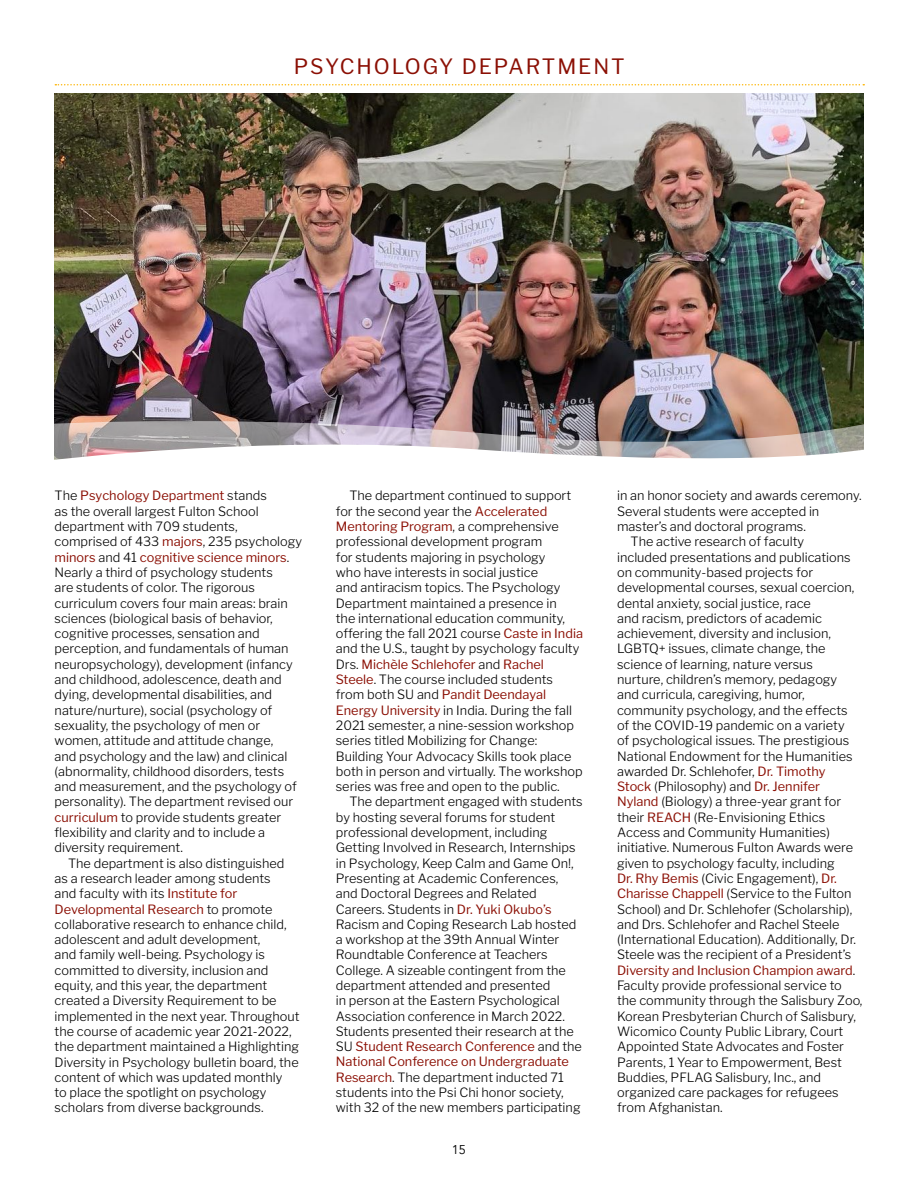
<style>
.page{position:relative;width:918px;height:1188px;background:#fff}
.page>*{position:absolute;margin:0;border:0;box-sizing:border-box;transform-origin:0 0}
.Page_Header{font:21px "Libre Franklin";letter-spacing:.09em;color:#8b0f04}
.t1{font:300 12.75px/15.3px "Libre Franklin";color:#000}
.t2{font:12.75px "Avenir";color:#000}
.s1{font-weight:400;color:#8b0f04}
</style>
<div class="page">
<img style="left:54px;top:93px;width:810px;height:328px">
<img style="left:54px;top:421px;width:810px;height:13px">
<svg style="left:54px;top:434px;width:810px;height:26px"></svg>
<svg style="left:55px;top:84px;width:809px;height:2px"></svg>
<p class="Page_Header" style="left:294px;top:54px;width:333px">PSYCHOLOGY DEPARTMENT</p>
<p class="t1" style="left:55px;top:488px;width:249px">The <span class="s1">Psychology Department</span> stands<br>as the overall largest Fulton School department with 709 students, comprised of 433 <span class="s1">majors</span>, 235 psychology <span class="s1">minors</span> and 41 <span class="s1">cognitive science minors</span>.<br>Nearly a third of psychology students<br>are students of color. The rigorous curriculum covers four main areas: brain sciences (biological basis of behavior, cognitive processes, sensation and perception, and fundamentals of human neuropsychology), development (infancy and childhood, adolescence, death and dying, developmental disabilities, and nature/nurture), social (psychology of sexuality, the psychology of men or women, attitude and attitude change,<br>and psychology and the law) and clinical (abnormality, childhood disorders, tests and measurement, and the psychology of personality). The department revised our <span class="s1">curriculum</span> to provide students greater flexibility and clarity and to include a diversity requirement.</p>
<p class="t1" style="left:55px;top:855px;width:247px;text-indent:14px">The department is also distinguished as a research leader among students<br>and faculty with its <span class="s1">Institute for Developmental Research</span> to promote collaborative research to enhance child, adolescent and adult development,<br>and family well-being. Psychology is committed to diversity, inclusion and equity, and this year, the department created a Diversity Requirement to be implemented in the next year. Throughout the course of academic year 2021-2022, the department maintained a Highlighting Diversity in Psychology bulletin board, the content of which was updated monthly<br>to place the spotlight on psychology scholars from diverse backgrounds.</p>
<p class="t1" style="left:336px;top:488px;width:249px;text-indent:14px">The department continued to support for the second year the <span class="s1">Accelerated Mentoring Program</span>, a comprehensive professional development program<br>for students majoring in psychology<br>who have interests in social justice<br>and antiracism topics. The Psychology Department maintained a presence in<br>the international education community, offering the fall 2021 course <span class="s1">Caste in India </span>and the U.S., taught by psychology faculty Drs. <span class="s1">Michèle Schlehofer</span> and <span class="s1">Rachel Steele</span>. The course included students from both SU and <span class="s1">Pandit Deendayal Energy University</span> in India. During the fall 2021 semester, a nine-session workshop series titled Mobilizing for Change:<br>Building Your Advocacy Skills took place both in person and virtually. The workshop series was free and open to the public.</p>
<p class="t1" style="left:336px;top:794px;width:248px;text-indent:14px">The department engaged with students by hosting several forums for student professional development, including Getting Involved in Research, Internships in Psychology, Keep Calm and Game On!, Presenting at Academic Conferences, and Doctoral Degrees and Related Careers. Students in <span class="s1">Dr. Yuki Okubo’s </span>Racism and Coping Research Lab hosted a workshop at the 39th Annual Winter Roundtable Conference at Teachers College. A sizeable contingent from the department attended and presented<br>in person at the Eastern Psychological Association conference in March 2022.<br>Students presented their research at the SU <span class="s1">Student Research Conference</span> and the <span class="s1">National Conference on Undergraduate Research</span>. The department inducted 71 students into the Psi Chi honor society, with 32 of the new members participating</p>
<p class="t2" style="left:452px;top:1142px;width:16px">15</p>
<p class="t1" style="left:617px;top:488px;width:246px">in an honor society and awards ceremony.<br>Several students were accepted in master’s and doctoral programs.</p>
<p class="t1" style="left:617px;top:534px;width:247px;text-indent:14px">The active research of faculty<br>included presentations and publications on community-based projects for developmental courses, sexual coercion, dental anxiety, social justice, race<br>and racism, predictors of academic achievement, diversity and inclusion, LGBTQ+ issues, climate change, the science of learning, nature versus<br>nurture, children’s memory, pedagogy<br>and curricula, caregiving, humor, community psychology, and the effects of the COVID-19 pandemic on a variety<br>of psychological issues. The prestigious National Endowment for the Humanities awarded Dr. Schlehofer, <span class="s1">Dr. Timothy Stock</span> (Philosophy) and <span class="s1">Dr. Jennifer Nyland</span> (Biology) a three-year grant for their <span class="s1">REACH</span> (Re-Envisioning Ethics Access and Community Humanities) initiative. Numerous Fulton Awards were given to psychology faculty, including<br><span class="s1">Dr. Rhy Bemis</span> (Civic Engagement), <span class="s1">Dr.<br>Charisse Chappell</span> (Service to the Fulton School) and Dr. Schlehofer (Scholarship), and Drs. Schlehofer and Rachel Steele (International Education). Additionally, Dr.<br>Steele was the recipient of a President’s <span class="s1">Diversity and Inclusion Champion award</span>.<br>Faculty provide professional service to the community through the Salisbury Zoo, Korean Presbyterian Church of Salisbury, Wicomico County Public Library, Court Appointed State Advocates and Foster Parents, 1 Year to Empowerment, Best Buddies, PFLAG Salisbury, Inc., and organized care packages for refugees from Afghanistan.</p>
</div>
